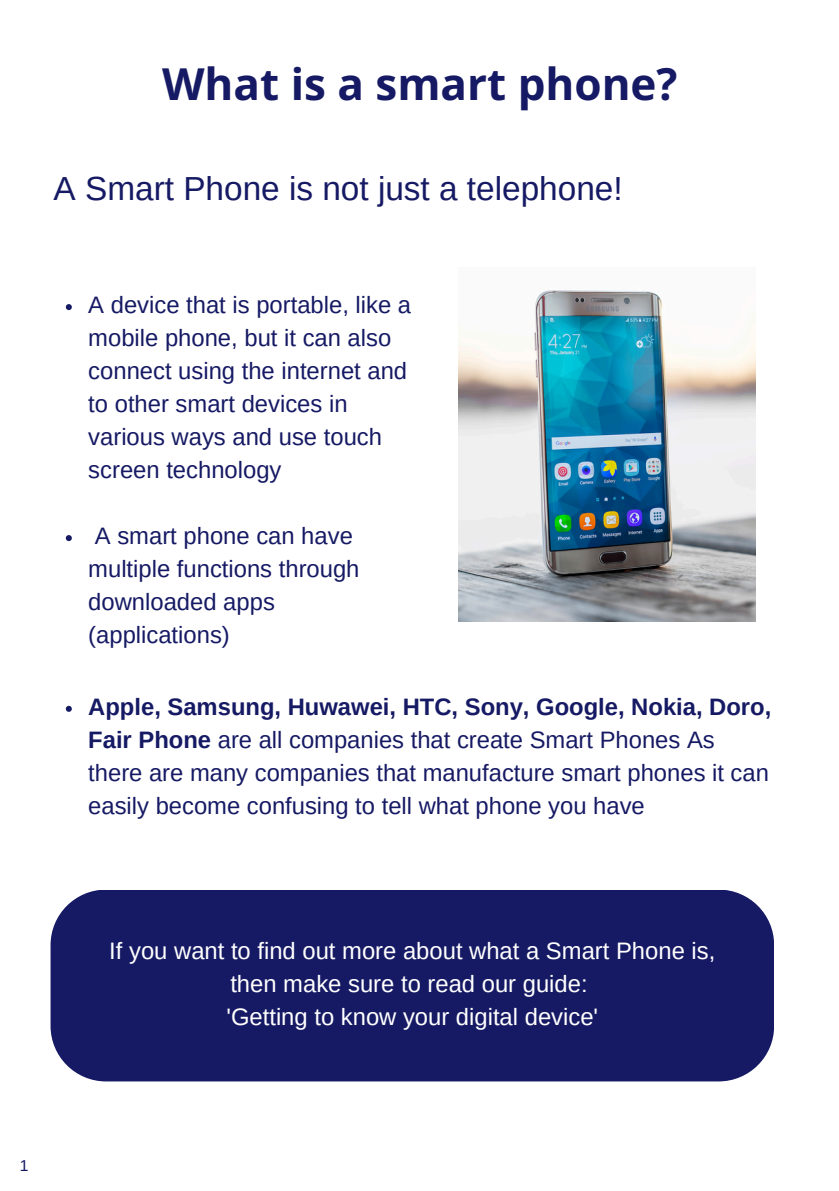
<style>
.page{position:relative;width:839px;height:1191px;background:#fff}
.page>*{position:absolute;margin:0;border:0;box-sizing:border-box;transform-origin:0 0}
.t1{font:700 44px "Open Sans";color:#161a64}
.t2{font:33.4px "Arimo";color:#161a64}
.t3{font:23.8px/33px "Arimo";color:#161a64}
.t4{font:23.8px/33px "Arimo";color:#fff;text-align:center}
.t5{font:15.8px "Arimo";color:#161a64}
.s1{font-weight:700}
</style>
<div class="page">
<img style="left:458px;top:290px;width:297px;height:331px">
<svg style="left:66px;top:304px;width:6px;height:6px"></svg>
<svg style="left:66px;top:535px;width:6px;height:6px"></svg>
<svg style="left:66px;top:706px;width:6px;height:6px"></svg>
<div style="left:51px;top:890px;width:723px;height:191px;background:#161a64;border-radius:55px"></div>
<h2 class="t1" style="left:162px;top:53px;width:517px">What is a smart phone?</h2>
<p class="t2" style="left:54px;top:170px;width:570px">A Smart Phone is not just a telephone!</p>
<p class="t3" style="left:88px;top:288px;width:324px">A device that is portable, like a mobile phone, but it can also connect using the internet and to other smart devices in various ways and use touch screen technology</p>
<p class="t3" style="left:88px;top:519px;width:273px">A smart phone can have multiple functions through downloaded apps (applications)</p>
<p class="t3" style="left:88px;top:690px;width:684px"><span class="s1">Apple, Samsung, Huwawei, HTC, Sony, Google, Nokia, Doro, Fair Phone</span> are all companies that create Smart Phones As there are many companies that manufacture smart phones it can easily become confusing to tell what phone you have</p>
<p class="t4" style="left:109px;top:934px;width:607px">If you want to find out more about what a Smart Phone is, then make sure to read our guide:</p>
<p class="t4" style="left:226px;top:1000px;width:373px">'Getting to know your digital device'</p>
<p class="t5" style="left:20px;top:1156px;width:10px">1</p>
</div>
